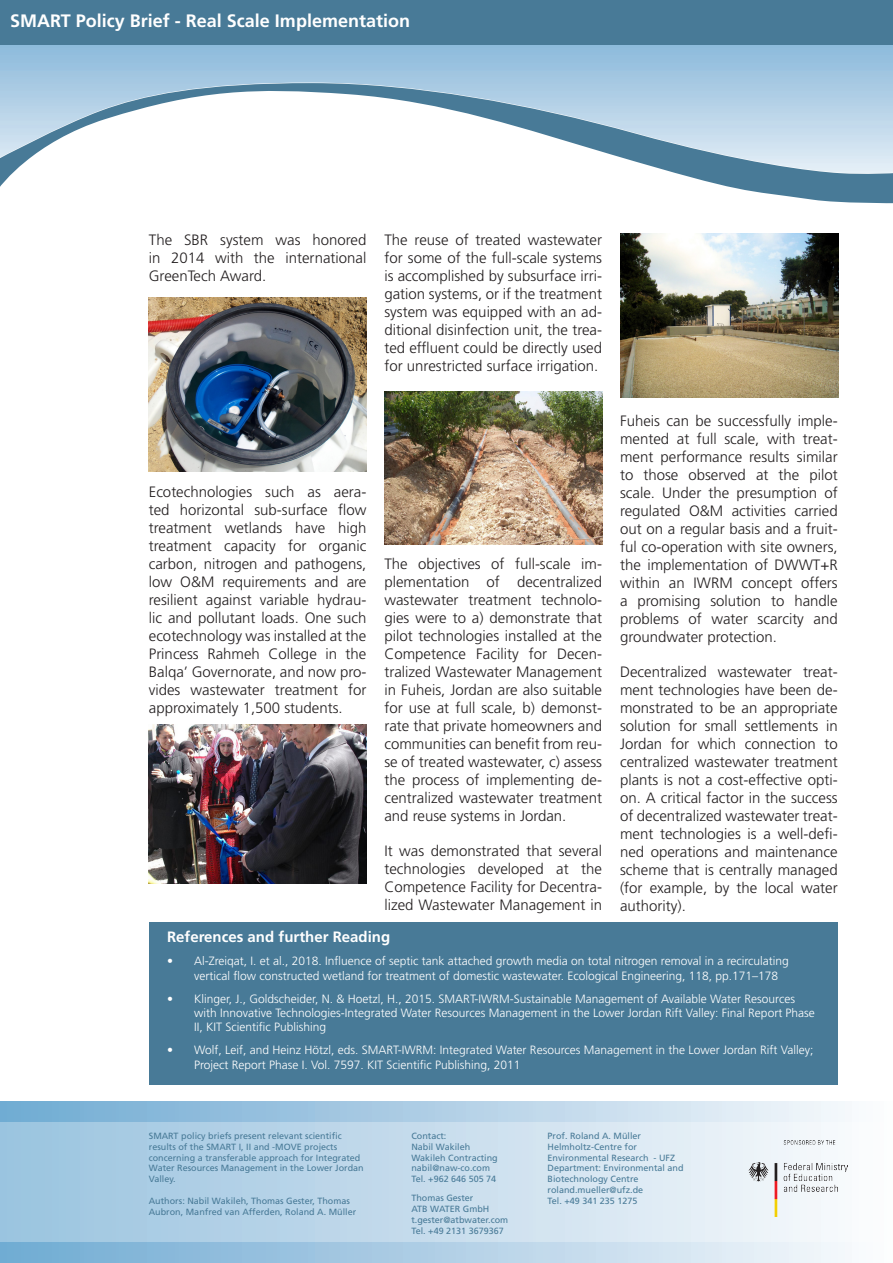
<style>
.page{position:relative;width:893px;height:1263px;background:#fff}
.page>*{position:absolute;margin:0;border:0;box-sizing:border-box;transform-origin:0 0}
.t1{font:700 18px "Frutiger LT Std";color:#fff}
.t2{font:300 15px/18px "Frutiger LT Std";color:#231f20;text-align:justify}
.t3{font:700 15px "Frutiger LT Std";color:#fff}
.t4{font:300 12px/14.4px "Frutiger LT Std";color:#fff}
.t5{font:9px/10.8px "Frutiger LT Std";color:#487a97}
</style>
<div class="page">
<div style="left:0;top:0;width:893px;height:201px;background:linear-gradient(to right,#99c2df,#99c2df)"></div>
<div style="left:0;top:1101px;width:893px;height:162px;background:linear-gradient(to right,#6da9d1,#fafafd)"></div>
<div style="left:0;top:1123px;width:893px;height:119px;background:linear-gradient(to right,#98c2de,#fbfbfd)"></div>
<img style="left:748px;top:1141px;width:99px;height:75px">
<svg style="left:0;top:83px;width:893px;height:120px"></svg>
<div style="left:0;top:0;width:893px;height:45px;background:#487a97"></div>
<img style="left:149px;top:297px;width:217px;height:175px">
<div style="left:149px;top:922px;width:689px;height:162px;background:#487a97"></div>
<img style="left:384px;top:391px;width:218px;height:154px">
<img style="left:149px;top:724px;width:217px;height:160px">
<img style="left:620px;top:234px;width:219px;height:164px">
<p class="t1" style="left:10px;top:10px;width:401px">SMART Policy Brief - Real Scale Implementation</p>
<p class="t2" style="left:149px;top:231px;width:219px">The SBR system was honored in 2014 with the international GreenTech Award.</p>
<p class="t2" style="left:384px;top:231px;width:219px">The reuse of treated wastewater for some of the full-scale systems is accomplished by subsurface irri&shy;gation systems, or if the treatment system was equipped with an ad&shy;ditional disinfection unit, the trea&shy;ted effluent could be directly used for unrestricted surface irrigation.</p>
<p class="t2" style="left:149px;top:483px;width:219px">Ecotechnologies such as aera&shy;ted horizontal sub-surface flow treatment wetlands have high treatment capacity for organic carbon, nitrogen and pathogens, low O&amp;M requirements and are resilient against variable hydrau&shy;lic and pollutant loads. One such ecotechnology was installed at the Princess Rahmeh College in the Balqa’ Governorate, and now pro&shy;vides wastewater treatment for approximately 1,500 students.</p>
<p class="t2" style="left:384px;top:555px;width:219px">The objectives of full-scale im&shy;plementation of decentralized wastewater treatment technolo&shy;gies were to a) demonstrate that pilot technologies installed at the Competence Facility for Decen&shy;tralized Wastewater Management in Fuheis, Jordan are also suitable for use at full scale, b) demonst&shy;rate that private homeowners and communities can benefit from reu&shy;se of treated wastewater, c) assess the process of implementing de&shy;centralized wastewater treatment and reuse systems in Jordan.</p>
<p class="t2" style="left:384px;top:842px;width:219px">It was demonstrated that several technologies developed at the Competence Facility for Decentra&shy;lized Wastewater Management in</p>
<p class="t2" style="left:620px;top:412px;width:219px">Fuheis can be successfully imple&shy;mented at full scale, with treat&shy;ment performance results similar to those observed at the pilot scale. Under the presumption of regulated O&amp;M activities carried out on a regular basis and a fruit&shy;ful co-operation with site owners, the implementation of DWWT+R within an IWRM concept offers a promising solution to handle problems of water scarcity and groundwater protection.</p>
<p class="t2" style="left:620px;top:663px;width:219px">Decentralized wastewater treat&shy;ment technologies have been de&shy;monstrated to be an appropriate solution for small settlements in Jordan for which connection to centralized wastewater treatment plants is not a cost-effective opti&shy;on. A critical factor in the success of decentralized wastewater treat&shy;ment technologies is a well-defi&shy;ned operations and maintenance scheme that is centrally managed (for example, by the local water authority).</p>
<p class="t3" style="left:167px;top:928px;width:225px">References and further Reading</p>
<p class="t4" style="left:194px;top:954px;width:596px;text-indent:-27px">• Al-Zreiqat, I. et al., 2018. Influence of septic tank attached growth media on total nitrogen removal in a recirculating vertical flow constructed wetland for treatment of domestic wastewater. Ecological Engineering, 118, pp.171–178</p>
<p class="t4" style="left:194px;top:991px;width:622px;text-indent:-27px">• Klinger, J., Goldscheider, N. &amp; Hoetzl, H., 2015. SMART-IWRM-Sustainable Management of Available Water Resources with Innovative Technologies-Integrated Water Resources Management in the Lower Jordan Rift Valley: Final Report Phase<br>II, KIT Scientific Publishing</p>
<p class="t4" style="left:194px;top:1043px;width:621px;text-indent:-27px">• Wolf, Leif, and Heinz Hötzl, eds. SMART-IWRM: Integrated Water Resources Management in the Lower Jordan Rift Valley;<br>Project Report Phase I. Vol. 7597. KIT Scientific Publishing, 2011</p>
<p class="t5" style="left:149px;top:1130px;width:216px">SMART policy briefs present relevant scientific results of the SMART I, II and -MOVE projects concerning a transferable approach for Integrated Water Resources Management in the Lower Jordan Valley.</p>
<p class="t5" style="left:149px;top:1195px;width:209px">Authors: Nabil Wakileh, Thomas Gester, Thomas<br>Aubron, Manfred van Afferden, Roland A. Müller</p>
<p class="t5" style="left:411px;top:1130px;width:37px">Contact:</p>
<p class="t5" style="left:411px;top:1141px;width:60px">Nabil Wakileh</p>
<p class="t5" style="left:411px;top:1152px;width:88px">Wakileh Contracting</p>
<p class="t5" style="left:411px;top:1163px;width:80px">nabil@naw-co.com</p>
<p class="t5" style="left:411px;top:1174px;width:86px">Tel. +962 646 505 74</p>
<p class="t5" style="left:411px;top:1193px;width:64px">Thomas Gester</p>
<p class="t5" style="left:411px;top:1204px;width:80px">ATB WATER GmbH</p>
<p class="t5" style="left:411px;top:1214px;width:98px">t.gester@atbwater.com</p>
<p class="t5" style="left:411px;top:1225px;width:94px">Tel. +49 2131 3679367</p>
<p class="t5" style="left:548px;top:1130px;width:95px">Prof. Roland A. Müller</p>
<p class="t5" style="left:548px;top:1141px;width:91px">Helmholtz-Centre for</p>
<p class="t5" style="left:548px;top:1152px;width:129px">Environmental Research - UFZ</p>
<p class="t5" style="left:548px;top:1163px;width:138px">Department: Environmental and<br>Biotechnology Centre</p>
<p class="t5" style="left:548px;top:1184px;width:97px">roland.mueller@ufz.de</p>
<p class="t5" style="left:548px;top:1195px;width:91px">Tel. +49 341 235 1275</p>
</div>
